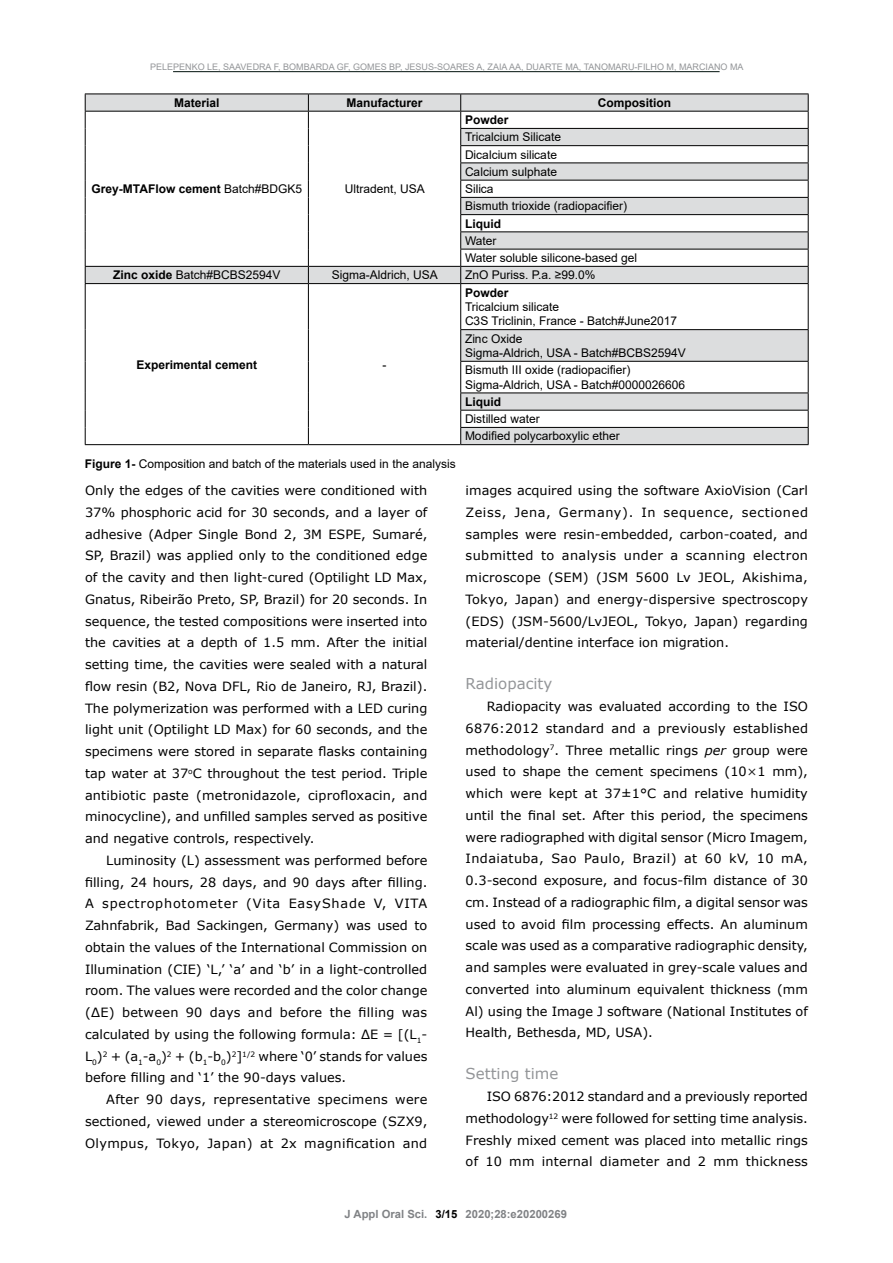
<style>
.page{position:relative;width:893px;height:1263px;background:#fff}
.page>*{position:absolute;margin:0;border:0;box-sizing:border-box;transform-origin:0 0}
.t1{font:15px "Verdana";color:#939598}
.t2{font:12.75px/21.8px "Verdana";color:#000;text-align:justify}
.t3{font:12px/17.2px "Arial";color:#000}
.t4{font:700 12px "Arial";color:#000}
.t5{font:700 11.25px "Arial";color:#808285}
.t6{font:9px "Arial";color:#939598}
.s1{font-weight:400}
.s2{font-weight:700}
.s3{font-style:italic}
.s4{color:#222}
.s5{color:#000}
</style>
<div class="page">
<hr style="left:173px;top:71px;width:547px;height:1px;background:#00110d">
<svg style="left:86px;top:95px;width:722px;height:349px"></svg>
<hr style="left:85px;top:94px;width:223px;height:1px;background:#000">
<hr style="left:308px;top:94px;width:153px;height:1px;background:#000">
<hr style="left:461px;top:94px;width:348px;height:1px;background:#000">
<hr style="left:85px;top:111px;width:223px;height:1px;background:#000">
<hr style="left:308px;top:111px;width:153px;height:1px;background:#000">
<hr style="left:461px;top:111px;width:348px;height:1px;background:#000">
<hr style="left:460px;top:128px;width:349px;height:1px;background:#000">
<hr style="left:460px;top:145px;width:349px;height:1px;background:#000">
<hr style="left:460px;top:163px;width:349px;height:1px;background:#000">
<hr style="left:460px;top:180px;width:349px;height:1px;background:#000">
<hr style="left:460px;top:197px;width:349px;height:1px;background:#000">
<hr style="left:460px;top:214px;width:349px;height:1px;background:#000">
<hr style="left:460px;top:231px;width:349px;height:1px;background:#000">
<hr style="left:460px;top:249px;width:349px;height:1px;background:#000">
<hr style="left:85px;top:266px;width:223px;height:1px;background:#000">
<svg style="left:85px;top:94px;width:1px;height:189px"></svg>
<hr style="left:308px;top:266px;width:153px;height:1px;background:#000">
<svg style="left:308px;top:94px;width:1px;height:189px"></svg>
<hr style="left:461px;top:266px;width:348px;height:1px;background:#000">
<svg style="left:460px;top:94px;width:1px;height:189px"></svg>
<svg style="left:808px;top:94px;width:1px;height:189px"></svg>
<hr style="left:85px;top:283px;width:223px;height:1px;background:#000">
<hr style="left:85px;top:284px;width:1px;height:46px;background:#000">
<hr style="left:308px;top:283px;width:153px;height:1px;background:#000">
<hr style="left:308px;top:284px;width:1px;height:46px;background:#000">
<hr style="left:461px;top:283px;width:348px;height:1px;background:#000">
<hr style="left:460px;top:284px;width:1px;height:45px;background:#000">
<hr style="left:808px;top:284px;width:1px;height:45px;background:#000">
<hr style="left:85px;top:330px;width:1px;height:31px;background:#000">
<hr style="left:308px;top:330px;width:1px;height:31px;background:#000">
<hr style="left:460px;top:329px;width:349px;height:1px;background:#000">
<hr style="left:460px;top:330px;width:1px;height:31px;background:#000">
<hr style="left:808px;top:330px;width:1px;height:31px;background:#000">
<hr style="left:85px;top:361px;width:1px;height:32px;background:#000">
<hr style="left:308px;top:361px;width:1px;height:32px;background:#000">
<hr style="left:460px;top:361px;width:349px;height:1px;background:#000">
<hr style="left:460px;top:362px;width:1px;height:31px;background:#000">
<hr style="left:808px;top:362px;width:1px;height:31px;background:#000">
<hr style="left:460px;top:393px;width:349px;height:1px;background:#000">
<hr style="left:460px;top:410px;width:349px;height:1px;background:#000">
<svg style="left:85px;top:393px;width:1px;height:51px"></svg>
<svg style="left:308px;top:393px;width:1px;height:51px"></svg>
<hr style="left:460px;top:427px;width:349px;height:1px;background:#000">
<svg style="left:460px;top:393px;width:1px;height:51px"></svg>
<svg style="left:808px;top:393px;width:1px;height:51px"></svg>
<hr style="left:85px;top:444px;width:223px;height:1px;background:#000">
<hr style="left:308px;top:444px;width:153px;height:1px;background:#000">
<hr style="left:461px;top:444px;width:348px;height:1px;background:#000">
<p class="t6" style="left:150px;top:60px;width:595px">PELEPENKO LE, SAAVEDRA F, BOMBARDA GF, GOMES BP, JESUS-SOARES A, ZAIA AA, DUARTE MA, TANOMARU-FILHO M, MARCIANO MA</p>
<p class="t4" style="left:174px;top:94px;width:47px">Material</p>
<p class="t4" style="left:347px;top:94px;width:78px">Manufacturer</p>
<p class="t4" style="left:598px;top:94px;width:75px">Composition</p>
<p class="t4" style="left:92px;top:180px;width:212px">Grey-MTAFlow cement <span class="s1">Batch#BDGK5</span></p>
<p class="t3" style="left:345px;top:180px;width:82px">Ultradent, USA</p>
<p class="t4" style="left:465px;top:111px;width:45px">Powder</p>
<p class="t3" style="left:465px;top:128px;width:164px">Tricalcium Silicate<br>Dicalcium silicate<br>Calcium sulphate<br>Silica<br>Bismuth trioxide (radiopacifier)</p>
<p class="t4" style="left:465px;top:215px;width:37px">Liquid</p>
<p class="t3" style="left:465px;top:232px;width:174px">Water<br>Water soluble silicone-based gel</p>
<p class="t3" style="left:113px;top:266px;width:169px"><span class="s2">Zinc oxide</span> Batch#BCBS2594V</p>
<p class="t3" style="left:332px;top:266px;width:108px">Sigma-Aldrich, USA</p>
<p class="t3" style="left:465px;top:266px;width:132px">ZnO Puriss. P.a. ≥99.0%</p>
<p class="t4" style="left:136px;top:356px;width:122px">Experimental cement</p>
<p class="t3" style="left:383px;top:356px;width:5px">-</p>
<p class="t3" style="left:85px;top:455px;width:372px"><span class="s2">Figure 1-</span> Composition and batch of the materials used in the analysis</p>
<p class="t2" style="left:85px;top:479px;width:344px">Only the edges of the cavities were conditioned with 37% phosphoric acid for 30 seconds, and a layer of adhesive (Adper Single Bond 2, 3M ESPE, Sumaré, SP, Brazil) was applied only to the conditioned edge of the cavity and then light-cured (Optilight LD Max, Gnatus, Ribeirão Preto, SP, Brazil) for 20 seconds. In sequence, the tested compositions were inserted into the cavities at a depth of 1.5 mm. After the initial setting time, the cavities were sealed with a natural flow resin (B2, Nova DFL, Rio de Janeiro, RJ, Brazil).<br>The polymerization was performed with a LED curing light unit (Optilight LD Max) for 60 seconds, and the specimens were stored in separate flasks containing tap water at 37<sup>o</sup>C throughout the test period. Triple antibiotic paste (metronidazole, ciprofloxacin, and minocycline), and unfilled samples served as positive and negative controls, respectively.</p>
<p class="t2" style="left:85px;top:849px;width:344px;text-indent:21px">Luminosity (L) assessment was performed before filling, 24 hours, 28 days, and 90 days after filling.<br>A spectrophotometer (Vita EasyShade V, VITA Zahnfabrik, Bad Sackingen, Germany) was used to obtain the values of the International Commission on Illumination (CIE) ‘L,’ ‘a’ and ‘b’ in a light-controlled room. The values were recorded and the color change (ΔE) between 90 days and before the filling was calculated by using the following formula: ΔE = [(L<sub>1</sub>- L<sub>0</sub>)<sup>2</sup> + (a<sub>1</sub>-a<sub>0</sub>)<sup>2</sup> + (b<sub>1</sub>-b<sub>0</sub>)<sup>2</sup>]<sup>1/2</sup> where ‘0’ stands for values before filling and ‘1’ the 90-days values.</p>
<p class="t2" style="left:85px;top:1088px;width:344px;text-indent:21px">After 90 days, representative specimens were sectioned, viewed under a stereomicroscope (SZX9, Olympus, Tokyo, Japan) at 2x magnification and</p>
<p class="t4" style="left:465px;top:284px;width:45px">Powder</p>
<p class="t3" style="left:465px;top:299px;width:214px;line-height:14.4px">Tricalcium silicate<br>C3S Triclinin, France - Batch#June2017</p>
<p class="t3" style="left:465px;top:331px;width:222px;line-height:14.4px">Zinc Oxide<br>Sigma-Aldrich, USA - Batch#BCBS2594V</p>
<p class="t3" style="left:465px;top:363px;width:222px;line-height:14.4px">Bismuth III oxide (radiopacifier)<br>Sigma-Aldrich, USA - Batch#0000026606</p>
<p class="t4" style="left:465px;top:393px;width:37px">Liquid</p>
<p class="t3" style="left:465px;top:410px;width:156px">Distilled water<br>Modified polycarboxylic ether</p>
<p class="t2" style="left:466px;top:479px;width:344px">images acquired using the software AxioVision (Carl Zeiss, Jena, Germany). In sequence, sectioned samples were resin-embedded, carbon-coated, and submitted to analysis under a scanning electron microscope (SEM) (JSM 5600 Lv JEOL, Akishima, Tokyo, Japan) and energy-dispersive spectroscopy (EDS) (JSM-5600/LvJEOL, Tokyo, Japan) regarding material/dentine interface ion migration.</p>
<p class="t1" style="left:466px;top:674px;width:88px">Radiopacity</p>
<p class="t2" style="left:466px;top:695px;width:344px;text-indent:21px">Radiopacity was evaluated according to the ISO 6876:2012 standard and a previously established methodology<sup>7</sup>. Three metallic rings <span class="s3">per</span> group were used to shape the cement specimens (10<span class="s4">×</span>1 mm), which were kept at 37±1°C and relative humidity until the final set. After this period, the specimens were radiographed with digital sensor (Micro Imagem, Indaiatuba, Sao Paulo, Brazil) at 60 kV, 10 mA, 0.3-second exposure, and focus-film distance of 30 cm. Instead of a radiographic film, a digital sensor was used to avoid film processing effects. An aluminum scale was used as a comparative radiographic density, and samples were evaluated in grey-scale values and converted into aluminum equivalent thickness (mm Al) using the Image J software (National Institutes of Health, Bethesda, MD, USA).</p>
<p class="t1" style="left:466px;top:1064px;width:94px">Setting time</p>
<p class="t2" style="left:466px;top:1085px;width:344px;text-indent:21px">ISO 6876:2012 standard and a previously reported methodology<sup>12</sup> were followed for setting time analysis.<br>Freshly mixed cement was placed into metallic rings of 10 mm internal diameter and 2 mm thickness</p>
<p class="t5" style="left:345px;top:1206px;width:224px">J Appl Oral Sci. <span class="s5">3/15</span> 2020;28:e20200269</p>
</div>
